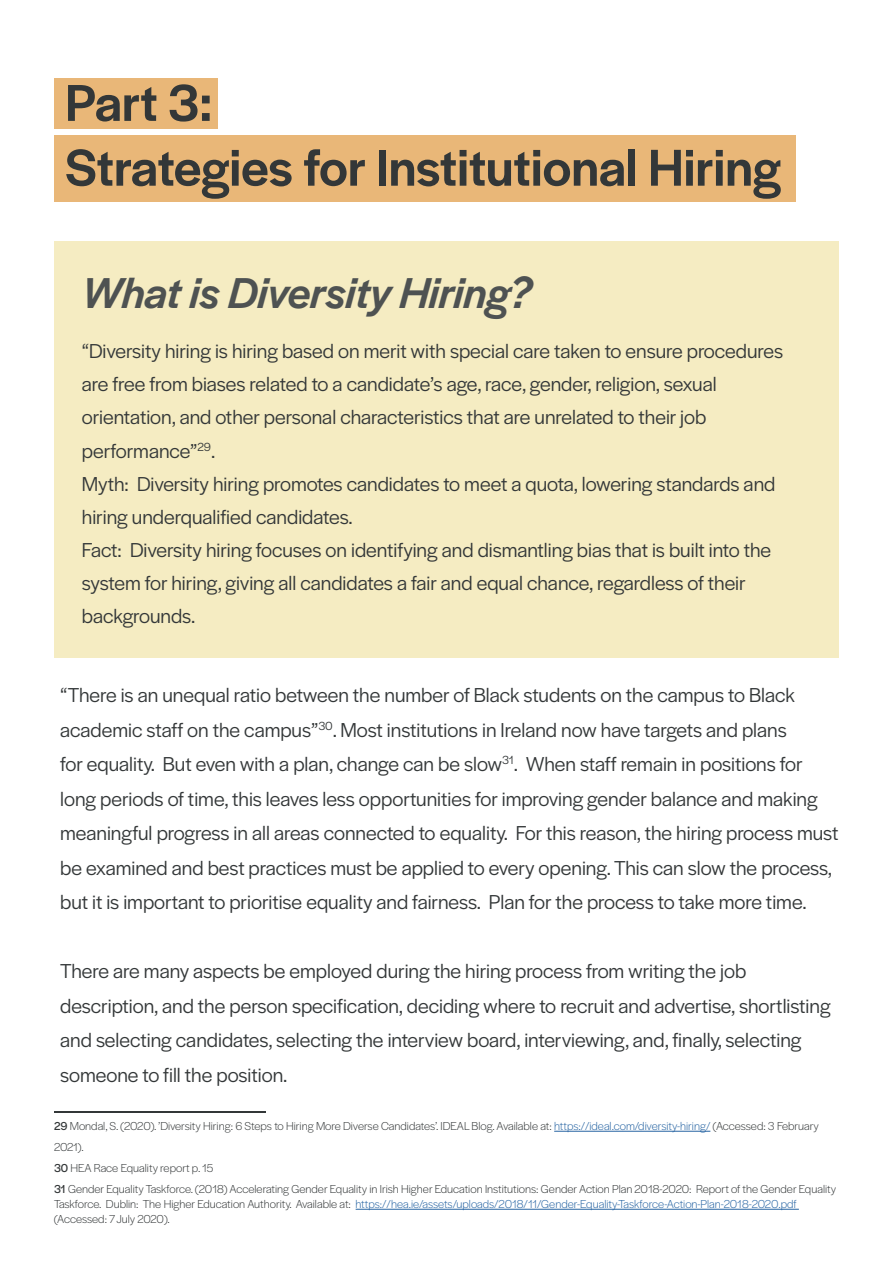
<style>
.page{position:relative;width:893px;height:1263px;background:#fff}
.page>*{position:absolute;margin:0;border:0;box-sizing:border-box;transform-origin:0 0}
.t1{font:500 54px "Halyard Display";color:#333738}
.t2{font:italic 500 45px "Halyard Display";color:#4e5252}
.t3{font:21px/34.5px "Halyard Display";color:#333738}
.t4{font:300 12px/15px "Halyard Display";color:#333738}
.s1{font-weight:400}
.s2{color:#2563a2}
</style>
<div class="page">
<div style="left:54px;top:135px;width:742px;height:66px;background:#e9b778"></div>
<div style="left:54px;top:79px;width:164px;height:50px;background:#e9b778"></div>
<div style="left:54px;top:241px;width:785px;height:417px;background:#f5ecc2"></div>
<hr style="left:554px;top:1131px;width:156px;height:1px;background:#2563a2">
<hr style="left:356px;top:1209px;width:443px;height:1px;background:#2563a2">
<hr style="left:54px;top:1111px;width:212px;height:2px;background:#333738">
<p class="t1" style="left:65px;top:64px;width:148px">Part 3:</p>
<p class="t1" style="left:65px;top:129px;width:717px">Strategies for Institutional Hiring</p>
<p class="t2" style="left:82px;top:261px;width:451px">What is Diversity Hiring?</p>
<p class="t3" style="left:82px;top:333px;width:703px;line-height:33.5px">“Diversity hiring is hiring based on merit with special care taken to ensure procedures are free from biases related to a candidate’s age, race, gender, religion, sexual orientation, and other personal characteristics that are unrelated to their job performance”<sup>29</sup>.</p>
<p class="t3" style="left:82px;top:466px;width:695px;line-height:33px">Myth: Diversity hiring promotes candidates to meet a quota, lowering standards and hiring underqualified candidates.</p>
<p class="t3" style="left:82px;top:532px;width:691px;line-height:33px">Fact: Diversity hiring focuses on identifying and dismantling bias that is built into the system for hiring, giving all candidates a fair and equal chance, regardless of their backgrounds.</p>
<p class="t3" style="left:60px;top:677px;width:780px">“There is an unequal ratio between the number of Black students on the campus to Black academic staff on the campus”<sup>30</sup>. Most institutions in Ireland now have targets and plans<br>for equality. But even with a plan, change can be slow<sup>31</sup>. When staff remain in positions for long periods of time, this leaves less opportunities for improving gender balance and making meaningful progress in all areas connected to equality. For this reason, the hiring process must be examined and best practices must be applied to every opening. This can slow the process, but it is important to prioritise equality and fairness. Plan for the process to take more time.</p>
<p class="t3" style="left:60px;top:953px;width:772px">There are many aspects be employed during the hiring process from writing the job description, and the person specification, deciding where to recruit and advertise, shortlisting and selecting candidates, selecting the interview board, interviewing, and, finally, selecting someone to fill the position.</p>
<p class="t4" style="left:54px;top:1115px;width:766px;line-height:21px"><span class="s1">29</span> Mondal, S. (2020). ’Diversity Hiring: 6 Steps to Hiring More Diverse Candidates’. IDEAL Blog. Available at: <span class="s2">https://ideal.com/diversity-hiring/</span> (Accessed: 3 February<br>2021).</p>
<p class="t4" style="left:54px;top:1160px;width:161px"><span class="s1">30</span> HEA Race Equality report p. 15</p>
<p class="t4" style="left:54px;top:1181px;width:784px"><span class="s1">31</span> Gender Equality Taskforce. (2018) Accelerating Gender Equality in Irish Higher Education Institutions: Gender Action Plan 2018-2020: Report of the Gender Equality<br>Taskforce. Dublin: The Higher Education Authority. Available at: <span class="s2">https://hea.ie/assets/uploads/2018/11/Gender-Equality-Taskforce-Action-Plan-2018-2020.pdf </span>(Accessed: 7 July 2020).</p>
</div>
